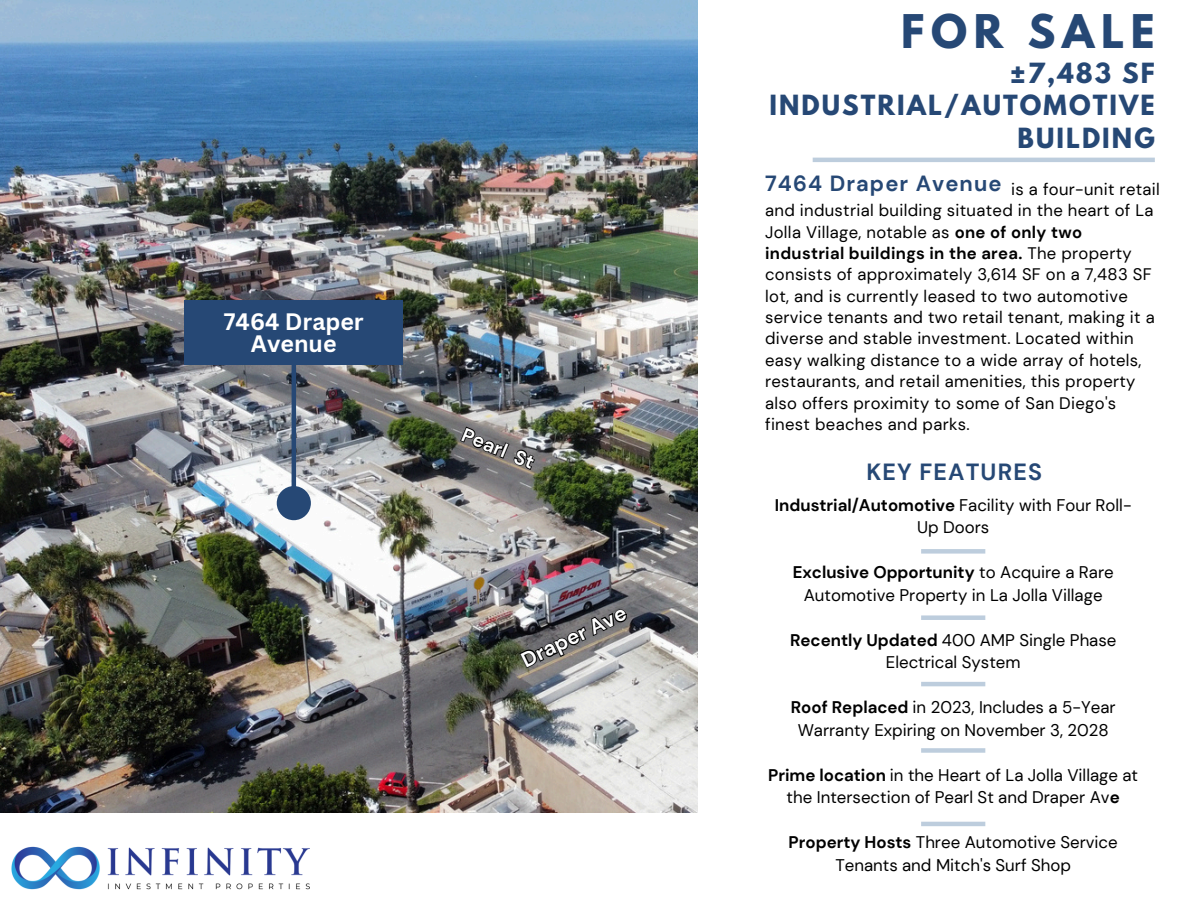
<style>
.page{position:relative;width:1188px;height:918px;background:#fff}
.page>*{position:absolute;margin:0;border:0;box-sizing:border-box;transform-origin:0 0}
.t1{font:700 41.1px "League Spartan";letter-spacing:.16em;color:#264875}
.t2{font:700 24.6px/32.7px "League Spartan";letter-spacing:.085em;color:#264875;text-align:right}
.t3{font:700 23.4px "DM Sans";letter-spacing:.05em;color:#264875}
.t4{font:700 23.1px/22.8px "Canva Sans";color:#fff;text-align:center}
.t5{font:700 21.9px "DM Sans";letter-spacing:.05em;color:#264875}
.t6{font:700 21px "DM Sans";color:#fff}
.t7{font:700 19.5px "DM Sans";color:#fff}
.t8{font:16.8px/22.5px "DM Sans";color:#000;text-align:center}
.t9{font:16.65px/21.3px "DM Sans";letter-spacing:.02em;color:#000}
.s1{font-weight:700}
</style>
<div class="page">
<img style="left:0;top:0;width:698px;height:812px">
<div style="left:277px;top:486px;width:34px;height:34px;background:#264875;border-radius:50%"></div>
<hr style="left:292px;top:351px;width:4px;height:140px;background:#264875">
<div style="left:185px;top:301px;width:218px;height:64px;background:#264875"></div>
<div style="left:921px;top:549px;width:64px;height:5px;background:#bdcddd"></div>
<hr style="left:921px;top:682px;width:64px;height:4px;background:#bdcddd">
<div style="left:921px;top:615px;width:64px;height:5px;background:#bdcddd"></div>
<hr style="left:813px;top:158px;width:342px;height:4px;background:#bdcddd">
<img style="left:11px;top:846px;width:299px;height:44px">
<div style="left:921px;top:748px;width:64px;height:5px;background:#bdcddd"></div>
<svg style="left:518px;top:602px;width:115px;height:72px;background:#747475"></svg>
<hr style="left:921px;top:822px;width:64px;height:4px;background:#bdcddd">
<svg style="left:459px;top:425px;width:79px;height:47px;background:#6a6867"></svg>
<p class="t4" style="left:224px;top:309px;width:141px">7464 Draper<br>Avenue</p>
<p class="t7" style="left:468px;top:422px;width:78px;rotate:23deg">Pearl St</p>
<p class="t6" style="left:517px;top:649px;width:115px;rotate:-26deg">Draper Ave</p>
<h2 class="t1" style="left:901px;top:11px;width:255px">FOR SALE</h2>
<p class="t2" style="left:769px;top:60px;width:387px">±7,483 SF<br>INDUSTRIAL/AUTOMOTIVE<br>BUILDING</p>
<h4 class="t5" style="left:765px;top:169px;width:238px">7464 Draper Avenue</h4>
<h2 class="t9" style="left:765px;top:178px;width:396px;text-indent:246px">is a four-unit retail and industrial building situated in the heart of La Jolla Village, notable as <span class="s1">one of only two industrial buildings in the area.</span> The property consists of approximately 3,614 SF on a 7,483 SF lot, and is currently leased to two automotive service tenants and two retail tenant, making it a diverse and stable investment. Located within easy walking distance to a wide array of hotels, restaurants, and retail amenities, this property also offers proximity to some of San Diego's finest beaches and parks.</h2>
<p class="t3" style="left:866px;top:457px;width:177px">KEY FEATURES</p>
<h3 class="t8" style="left:775px;top:494px;width:358px"><span class="s1">Industrial/Automotive</span> Facility with Four Roll-<br>Up Doors</h3>
<p class="t8" style="left:793px;top:561px;width:322px"><span class="s1">Exclusive Opportunity</span> to Acquire a Rare<br>Automotive Property in La Jolla Village</p>
<h5 class="t8" style="left:790px;top:629px;width:328px"><span class="s1">Recently Updated</span> 400 AMP Single Phase<br>Electrical System</h5>
<h4 class="t8" style="left:791px;top:696px;width:326px"><span class="s1">Roof Replaced</span> in 2023, Includes a 5-Year<br>Warranty Expiring on November 3, 2028</h4>
<p class="t8" style="left:768px;top:764px;width:371px"><span class="s1">Prime location</span> in the Heart of La Jolla Village at the Intersection of Pearl St and Draper Av<span class="s1">e</span></p>
<h1 class="t8" style="left:789px;top:831px;width:331px"><span class="s1">Property Hosts</span> Three Automotive Service<br>Tenants and Mitch's Surf Shop</h1>
</div>
